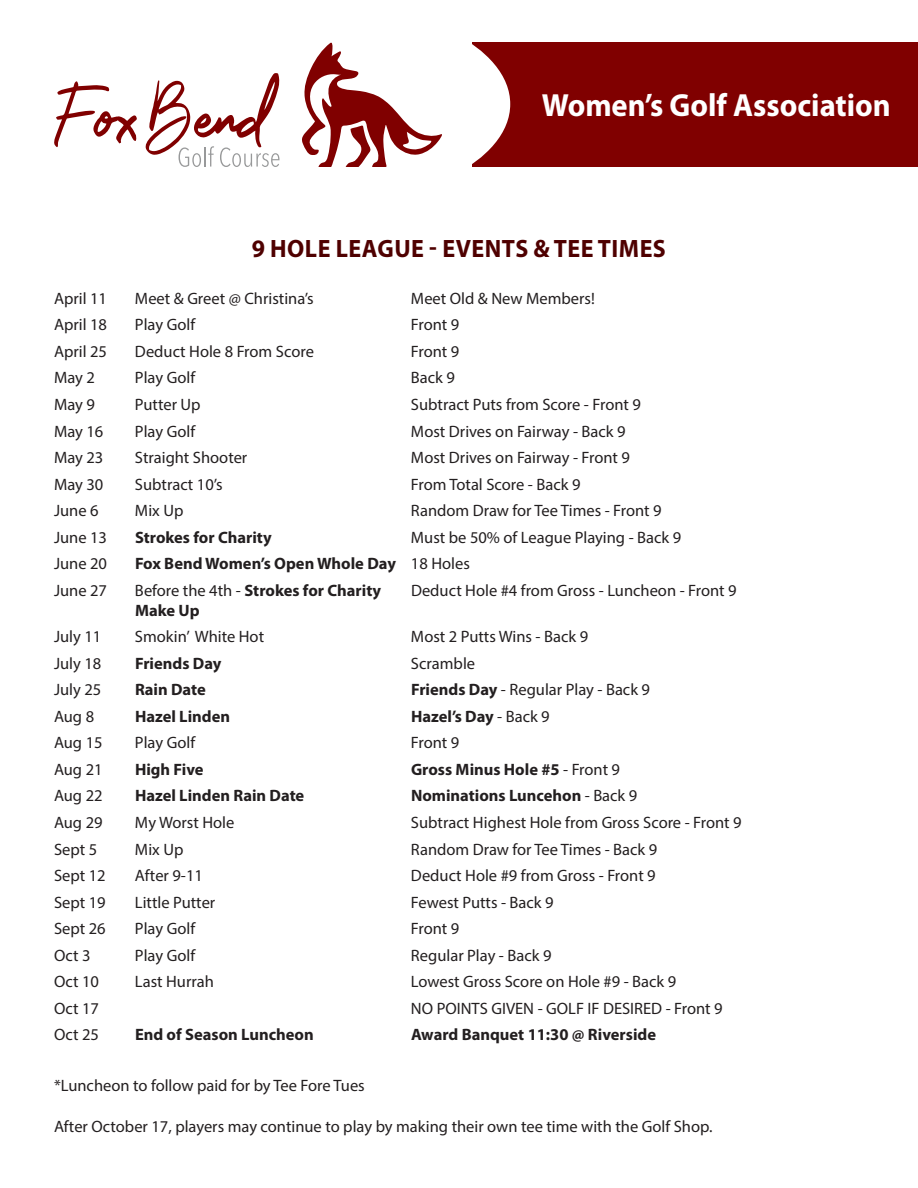
<style>
.page{position:relative;width:918px;height:1188px;background:#fff}
.page>*{position:absolute;margin:0;border:0;box-sizing:border-box;transform-origin:0 0}
.t1{font:700 32.1px "Myriad Pro";color:#fff;scale:.95 1}
.t2{font:700 25.2px "Myriad Pro";letter-spacing:.02em;color:#4f0000;scale:.95 1}
.t3{font:16.5px "Myriad Pro";color:#231f20}
.t4{font:700 16.5px "Myriad Pro";color:#231f20}
.s1{font-weight:400}
.s2{font-weight:700}
</style>
<div class="page">
<div style="left:472px;top:42px;width:446px;height:124px;background:#800000"></div>
<div style="left:106px;top:1px;width:404px;height:206px;background:#fff;border-radius:50%"></div>
<svg style="left:302px;top:42px;width:140px;height:125px"></svg>
<svg style="left:54px;top:81px;width:83px;height:66px"></svg>
<svg style="left:145px;top:73px;width:135px;height:94px"></svg>
<p class="t1" style="left:542px;top:84px;width:369px">Women’s Golf Association</p>
<p class="t2" style="left:252px;top:232px;width:437px">9 HOLE LEAGUE - EVENTS &amp; TEE TIMES</p>
<p class="t3" style="left:54px;top:288px;width:55px">April 11</p>
<p class="t3" style="left:135px;top:288px;width:180px">Meet &amp; Greet @ Christina’s</p>
<p class="t3" style="left:411px;top:288px;width:185px">Meet Old &amp; New Members!</p>
<p class="t3" style="left:54px;top:315px;width:55px">April 18</p>
<p class="t3" style="left:135px;top:315px;width:62px">Play Golf</p>
<p class="t3" style="left:411px;top:315px;width:50px">Front 9</p>
<p class="t3" style="left:54px;top:341px;width:55px">April 25</p>
<p class="t3" style="left:135px;top:341px;width:180px">Deduct Hole 8 From Score</p>
<p class="t3" style="left:411px;top:341px;width:50px">Front 9</p>
<p class="t3" style="left:54px;top:368px;width:42px">May 2</p>
<p class="t3" style="left:135px;top:368px;width:62px">Play Golf</p>
<p class="t3" style="left:411px;top:368px;width:45px">Back 9</p>
<p class="t3" style="left:54px;top:394px;width:42px">May 9</p>
<p class="t3" style="left:135px;top:394px;width:67px">Putter Up</p>
<p class="t3" style="left:411px;top:394px;width:231px">Subtract Puts from Score - Front 9</p>
<p class="t3" style="left:54px;top:421px;width:51px">May 16</p>
<p class="t3" style="left:135px;top:421px;width:62px">Play Golf</p>
<p class="t3" style="left:411px;top:421px;width:216px">Most Drives on Fairway - Back 9</p>
<p class="t3" style="left:54px;top:447px;width:51px">May 23</p>
<p class="t3" style="left:135px;top:447px;width:114px">Straight Shooter</p>
<p class="t3" style="left:411px;top:447px;width:221px">Most Drives on Fairway - Front 9</p>
<p class="t3" style="left:54px;top:474px;width:51px">May 30</p>
<p class="t3" style="left:135px;top:474px;width:89px">Subtract 10’s</p>
<p class="t3" style="left:411px;top:474px;width:171px">From Total Score - Back 9</p>
<p class="t3" style="left:54px;top:500px;width:46px">June 6</p>
<p class="t3" style="left:135px;top:500px;width:50px">Mix Up</p>
<p class="t3" style="left:411px;top:500px;width:252px">Random Draw for Tee Times - Front 9</p>
<p class="t3" style="left:54px;top:527px;width:55px">June 13</p>
<p class="t4" style="left:135px;top:526px;width:138px">Strokes for Charity</p>
<p class="t3" style="left:411px;top:527px;width:272px">Must be 50% of League Playing - Back 9</p>
<p class="t3" style="left:54px;top:554px;width:55px">June 20</p>
<p class="t4" style="left:135px;top:553px;width:336px">Fox Bend Women’s Open Whole Day <span class="s1">18 Holes</span></p>
<p class="t3" style="left:54px;top:580px;width:55px">June 27</p>
<p class="t4" style="left:135px;top:580px;width:248px"><span class="s1">Before the 4th -</span> Strokes for Charity</p>
<p class="t3" style="left:411px;top:580px;width:327px">Deduct Hole #4 from Gross - Luncheon - Front 9</p>
<p class="t4" style="left:135px;top:599px;width:66px">Make Up</p>
<p class="t3" style="left:54px;top:626px;width:49px">July 11</p>
<p class="t3" style="left:135px;top:626px;width:131px">Smokin’ White Hot</p>
<p class="t3" style="left:411px;top:626px;width:179px">Most 2 Putts Wins - Back 9</p>
<p class="t3" style="left:54px;top:653px;width:49px">July 18</p>
<p class="t4" style="left:135px;top:652px;width:88px">Friends Day</p>
<p class="t3" style="left:411px;top:653px;width:66px">Scramble</p>
<p class="t3" style="left:54px;top:680px;width:49px">July 25</p>
<p class="t4" style="left:135px;top:679px;width:72px">Rain Date</p>
<p class="t3" style="left:411px;top:680px;width:241px"><span class="s2">Friends Day</span> - Regular Play - Back 9</p>
<p class="t3" style="left:54px;top:706px;width:42px">Aug 8</p>
<p class="t4" style="left:135px;top:706px;width:97px">Hazel Linden</p>
<p class="t4" style="left:411px;top:706px;width:140px">Hazel’s Day <span class="s1">- Back 9</span></p>
<p class="t3" style="left:54px;top:733px;width:50px">Aug 15</p>
<p class="t3" style="left:135px;top:733px;width:62px">Play Golf</p>
<p class="t3" style="left:411px;top:733px;width:50px">Front 9</p>
<p class="t3" style="left:54px;top:759px;width:50px">Aug 21</p>
<p class="t4" style="left:135px;top:759px;width:70px">High Five</p>
<p class="t4" style="left:411px;top:759px;width:211px">Gross Minus Hole #5 <span class="s1">- Front 9</span></p>
<p class="t3" style="left:54px;top:786px;width:50px">Aug 22</p>
<p class="t4" style="left:135px;top:785px;width:171px">Hazel Linden Rain Date</p>
<p class="t4" style="left:411px;top:785px;width:228px">Nominations Luncehon <span class="s1">- Back 9</span></p>
<p class="t3" style="left:54px;top:812px;width:50px">Aug 29</p>
<p class="t3" style="left:135px;top:812px;width:101px">My Worst Hole</p>
<p class="t3" style="left:411px;top:812px;width:332px">Subtract Highest Hole from Gross Score - Front 9</p>
<p class="t3" style="left:54px;top:839px;width:45px">Sept 5</p>
<p class="t3" style="left:135px;top:839px;width:50px">Mix Up</p>
<p class="t3" style="left:411px;top:839px;width:248px">Random Draw for Tee Times - Back 9</p>
<p class="t3" style="left:54px;top:865px;width:53px">Sept 12</p>
<p class="t3" style="left:135px;top:865px;width:69px">After 9-11</p>
<p class="t3" style="left:411px;top:865px;width:246px">Deduct Hole #9 from Gross - Front 9</p>
<p class="t3" style="left:54px;top:892px;width:53px">Sept 19</p>
<p class="t3" style="left:135px;top:892px;width:82px">Little Putter</p>
<p class="t3" style="left:411px;top:892px;width:144px">Fewest Putts - Back 9</p>
<p class="t3" style="left:54px;top:919px;width:53px">Sept 26</p>
<p class="t3" style="left:135px;top:919px;width:62px">Play Golf</p>
<p class="t3" style="left:411px;top:919px;width:50px">Front 9</p>
<p class="t3" style="left:54px;top:945px;width:38px">Oct 3</p>
<p class="t3" style="left:135px;top:945px;width:62px">Play Golf</p>
<p class="t3" style="left:411px;top:945px;width:142px">Regular Play - Back 9</p>
<p class="t3" style="left:54px;top:972px;width:46px">Oct 10</p>
<p class="t3" style="left:135px;top:972px;width:80px">Last Hurrah</p>
<p class="t3" style="left:411px;top:972px;width:267px">Lowest Gross Score on Hole #9 - Back 9</p>
<p class="t3" style="left:54px;top:998px;width:46px">Oct 17</p>
<p class="t3" style="left:411px;top:998px;width:313px">NO POINTS GIVEN - GOLF IF DESIRED - Front 9</p>
<p class="t3" style="left:54px;top:1025px;width:46px">Oct 25</p>
<p class="t4" style="left:135px;top:1024px;width:180px">End of Season Luncheon</p>
<p class="t4" style="left:411px;top:1024px;width:247px">Award Banquet 11:30 @ Riverside</p>
<p class="t3" style="left:54px;top:1075px;width:312px">*Luncheon to follow paid for by Tee Fore Tues</p>
<p class="t3" style="left:54px;top:1117px;width:660px">After October 17, players may continue to play by making their own tee time with the Golf Shop.</p>
</div>
